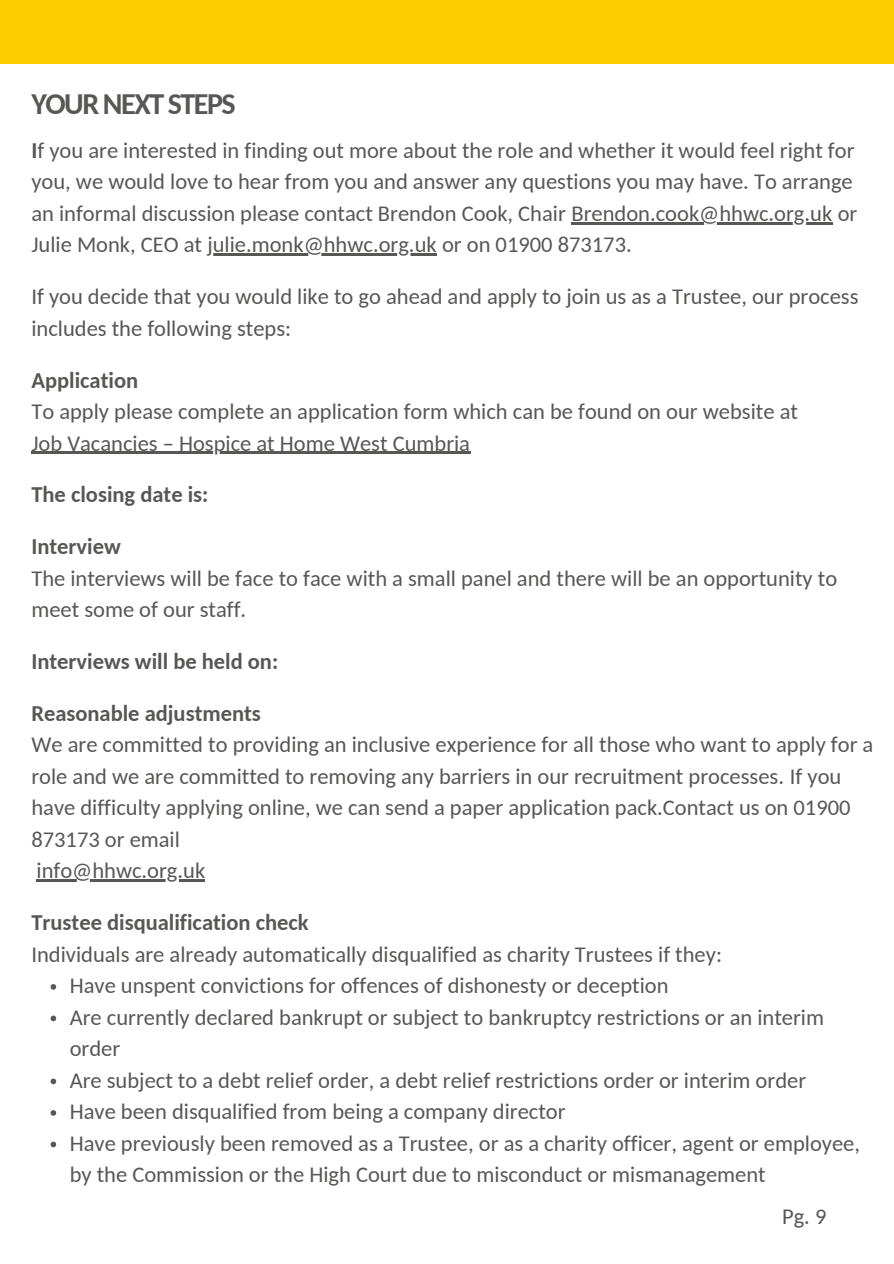
<style>
.page{position:relative;width:894px;height:1264px;background:#fff}
.page>*{position:absolute;margin:0;border:0;box-sizing:border-box;transform-origin:0 0}
.t1{font:700 30px "Carlito";letter-spacing:-.05em;color:#575756}
.t2{font:22.5px/31.5px "Carlito";color:#575756}
.t3{font:700 22.5px "Carlito";color:#575756}
.s1{font-weight:700}
</style>
<div class="page">
<div style="left:0;top:0;width:893px;height:63px;background:#fc0"></div>
<hr style="left:571px;top:222px;width:261px;height:2px;background:#575756">
<hr style="left:207px;top:253px;width:230px;height:3px;background:#575756">
<hr style="left:31px;top:451px;width:439px;height:3px;background:#575756">
<hr style="left:36px;top:879px;width:169px;height:2px;background:#575756">
<svg style="left:51px;top:984px;width:5px;height:5px"></svg>
<svg style="left:51px;top:1015px;width:5px;height:6px"></svg>
<svg style="left:51px;top:1078px;width:5px;height:6px"></svg>
<svg style="left:51px;top:1110px;width:5px;height:5px"></svg>
<svg style="left:51px;top:1141px;width:5px;height:6px"></svg>
<h1 class="t1" style="left:31px;top:91px;width:206px">YOUR NEXT STEPS</h1>
<p class="t2" style="left:31px;top:136px;width:827px"><span class="s1">I</span>f you are interested in finding out more about the role and whether it would feel right for you, we would love to hear from you and answer any questions you may have. To arrange an informal discussion please contact Brendon Cook, Chair Brendon.cook@hhwc.org.uk or</p>
<p class="t2" style="left:31px;top:231px;width:601px">Julie Monk, CEO at julie.monk@hhwc.org.uk or on 01900 873173.</p>
<p class="t2" style="left:31px;top:283px;width:828px">If you decide that you would like to go ahead and apply to join us as a Trustee, our process includes the following steps:</p>
<p class="t2" style="left:31px;top:366px;width:767px"><span class="s1">Application<br></span>To apply please complete an application form which can be found on our website at</p>
<p class="t2" style="left:31px;top:429px;width:440px">Job Vacancies – Hospice at Home West Cumbria</p>
<p class="t3" style="left:31px;top:485px;width:178px">The closing date is:</p>
<h2 class="t3" style="left:31px;top:537px;width:91px">Interview</h2>
<p class="t2" style="left:31px;top:564px;width:807px">The interviews will be face to face with a small panel and there will be an opportunity to meet some of our staff.</p>
<p class="t3" style="left:31px;top:652px;width:248px">Interviews will be held on:</p>
<h2 class="t3" style="left:31px;top:703px;width:231px">Reasonable adjustments</h2>
<p class="t2" style="left:31px;top:730px;width:843px">We are committed to providing an inclusive experience for all those who want to apply for a role and we are committed to removing any barriers in our recruitment processes. If you have difficulty applying online, we can send a paper application pack.Contact us on 01900<br>873173 or email</p>
<p class="t2" style="left:36px;top:856px;width:170px">info@hhwc.org.uk</p>
<p class="t3" style="left:31px;top:913px;width:279px">Trustee disqualification check</p>
<p class="t2" style="left:31px;top:940px;width:692px">Individuals are already automatically disqualified as charity Trustees if they:</p>
<p class="t2" style="left:70px;top:971px;width:600px">Have unspent convictions for offences of dishonesty or deception</p>
<p class="t2" style="left:70px;top:1003px;width:755px">Are currently declared bankrupt or subject to bankruptcy restrictions or an interim order</p>
<p class="t2" style="left:70px;top:1066px;width:737px">Are subject to a debt relief order, a debt relief restrictions order or interim order</p>
<p class="t2" style="left:70px;top:1097px;width:497px">Have been disqualified from being a company director</p>
<p class="t2" style="left:70px;top:1129px;width:791px">Have previously been removed as a Trustee, or as a charity officer, agent or employee, by the Commission or the High Court due to misconduct or mismanagement</p>
<p class="t2" style="left:781px;top:1202px;width:46px">Pg. 9</p>
</div>
